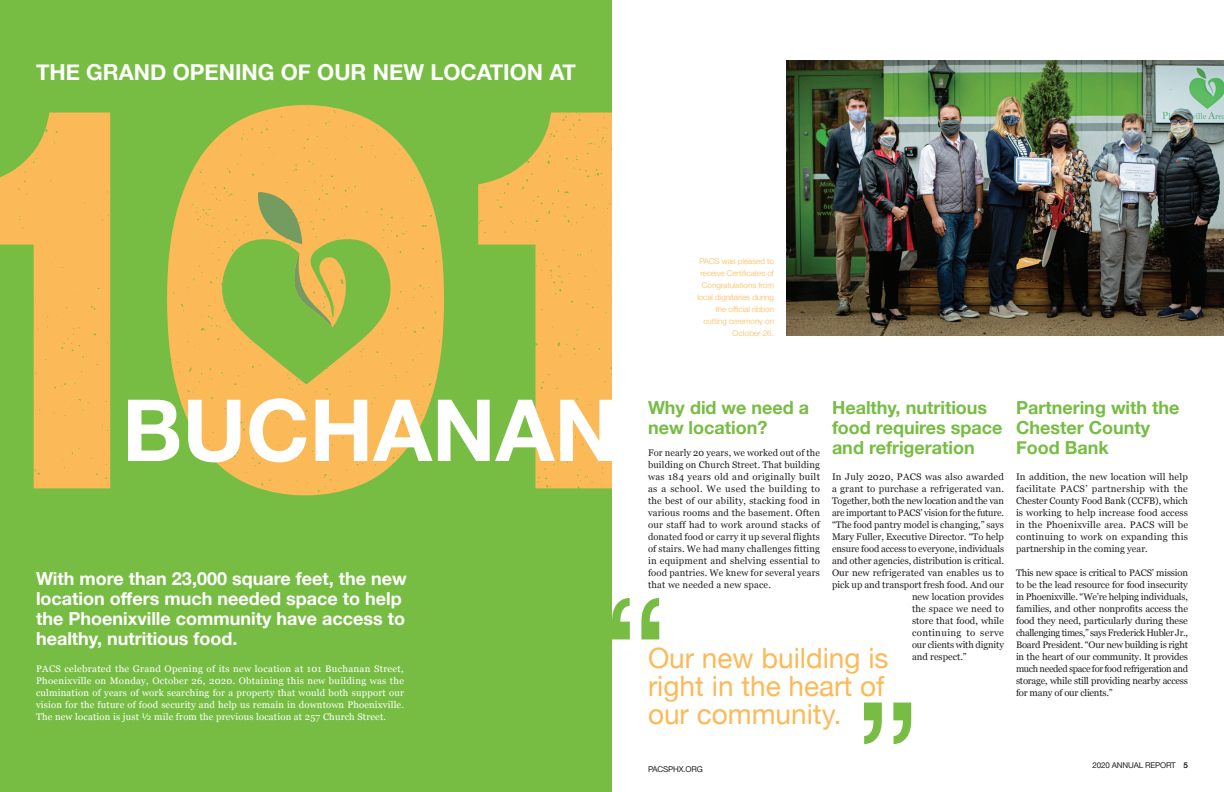
<style>
.page{position:relative;width:1224px;height:792px;background:#fff}
.page>*{position:absolute;margin:0;border:0;box-sizing:border-box;transform-origin:0 0}
.t1{font:28px/28px "Helvetica Neue";color:#fcb958}
.t2{font:700 22px "Helvetica Neue";color:#fff}
.t3{font:700 18px/20px "Helvetica Neue";color:#fff}
.t4{font:700 18px/20px "Helvetica Neue";color:#77bd44}
.t5{font:9.5px/12px "Georgia";color:#231f20;text-align:justify}
.t6{font:9.5px/12px "Georgia";letter-spacing:.02em;color:#fff;text-align:justify}
.t7{font:9.5px "Georgia";letter-spacing:.02em;color:#231f20}
.t8{font:9.5px "Georgia";letter-spacing:.035em;color:#231f20}
.t9{font:300 8px/12px "Helvetica Neue";color:#fcb958;text-align:right}
.t10{font:8px "Helvetica Neue";letter-spacing:-.02em;color:#231f20}
.s1{font-weight:700}
</style>
<div class="page">
<svg style="left:612px;top:598px;width:47px;height:41px"></svg>
<svg style="left:864px;top:703px;width:47px;height:41px"></svg>
<div style="left:0;top:0;width:612px;height:792px;background:#77bd44"></div>
<svg style="left:167px;top:105px;width:277px;height:390px;fill:#fcb958"></svg>
<svg style="left:478px;top:113px;width:134px;height:375px;fill:#fcb958"></svg>
<svg style="left:0;top:113px;width:110px;height:375px;fill:#fcb958"></svg>
<img style="left:786px;top:60px;width:438px;height:276px">
<svg style="left:219px;top:192px;width:173px;height:192px"></svg>
<svg style="left:128px;top:398px;width:484px;height:64px"></svg>
<p class="t2" style="left:36px;top:55px;width:541px">THE GRAND OPENING OF OUR NEW LOCATION AT</p>
<p class="t3" style="left:36px;top:569px;width:372px">With more than 23,000 square feet, the new location offers much needed space to help the Phoenixville community have access to healthy, nutritious food.</p>
<p class="t6" style="left:36px;top:662px;width:370px">PACS celebrated the Grand Opening of its new location at 101 Buchanan Street, Phoenixville on Monday, October 26, 2020. Obtaining this new building was the culmination of years of work searching for a property that would both support our vision for the future of food security and help us remain in downtown Phoenixville.<br>The new location is just ½ mile from the previous location at 257 Church Street.</p>
<p class="t9" style="left:697px;top:255px;width:78px">PACS was pleased to receive Certificates of<br>Congratulations from local dignitaries during the official ribbon cutting ceremony on<br>October 26.</p>
<p class="t4" style="left:648px;top:398px;width:163px">Why did we need a new location?</p>
<p class="t5" style="left:648px;top:446px;width:174px">For nearly 20 years, we worked out of the building on Church Street. That building was 184 years old and originally built as a school. We used the building to the best of our ability, stacking food in various rooms and the basement. Often our staff had to work around stacks of donated food or carry it up several flights of stairs. We had many challenges fitting in equipment and shelving essential to food pantries. We knew for several years that we needed a new space.</p>
<p class="t4" style="left:832px;top:398px;width:172px">Healthy, nutritious food requires space and refrigeration</p>
<p class="t7" style="left:832px;top:470px;width:174px">In July 2020, PACS was also awarded</p>
<p class="t5" style="left:832px;top:482px;width:174px">a grant to purchase a refrigerated van.</p>
<p class="t5" style="left:832px;top:494px;width:173px">Together, both the new location and the van</p>
<p class="t5" style="left:832px;top:506px;width:174px">are important to PACS’ vision for the future.</p>
<p class="t5" style="left:832px;top:518px;width:174px">“The food pantry model is changing,” says</p>
<p class="t5" style="left:832px;top:530px;width:173px">Mary Fuller, Executive Director. “To help</p>
<p class="t5" style="left:832px;top:542px;width:174px">ensure food access to everyone, individuals</p>
<p class="t5" style="left:832px;top:554px;width:174px">and other agencies, distribution is critical.</p>
<p class="t5" style="left:832px;top:566px;width:174px">Our new refrigerated van enables us to</p>
<p class="t5" style="left:832px;top:578px;width:173px">pick up and transport fresh food. And our</p>
<p class="t5" style="left:912px;top:590px;width:93px">new location provides</p>
<p class="t5" style="left:912px;top:602px;width:93px">the space we need to</p>
<p class="t5" style="left:912px;top:614px;width:94px">store that food, while</p>
<p class="t8" style="left:912px;top:626px;width:93px">continuing to serve</p>
<p class="t5" style="left:912px;top:638px;width:93px">our clients with dignity</p>
<p class="t5" style="left:912px;top:650px;width:56px">and respect.”</p>
<p class="t1" style="left:648px;top:645px;width:242px">Our new building is right in the heart of our community.</p>
<p class="t4" style="left:1016px;top:398px;width:165px">Partnering with the<br>Chester County<br>Food Bank</p>
<p class="t5" style="left:1016px;top:470px;width:174px">In addition, the new location will help facilitate PACS’ partnership with the Chester County Food Bank (CCFB), which is working to help increase food access in the Phoenixville area. PACS will be continuing to work on expanding this partnership in the coming year.</p>
<p class="t5" style="left:1016px;top:566px;width:174px">This new space is critical to PACS’ mission to be the lead resource for food insecurity in Phoenixville. “We’re helping individuals, families, and other nonprofits access the food they need, particularly during these challenging times,” says Frederick Hubler Jr., Board President. “Our new building is right in the heart of our community. It provides much needed space for food refrigeration and storage, while still providing nearby access for many of our clients.”</p>
<p class="t10" style="left:648px;top:763px;width:56px">PACSPHX.ORG</p>
<p class="t10" style="left:1093px;top:759px;width:97px">2020 ANNUAL REPORT <span class="s1">5</span></p>
</div>
